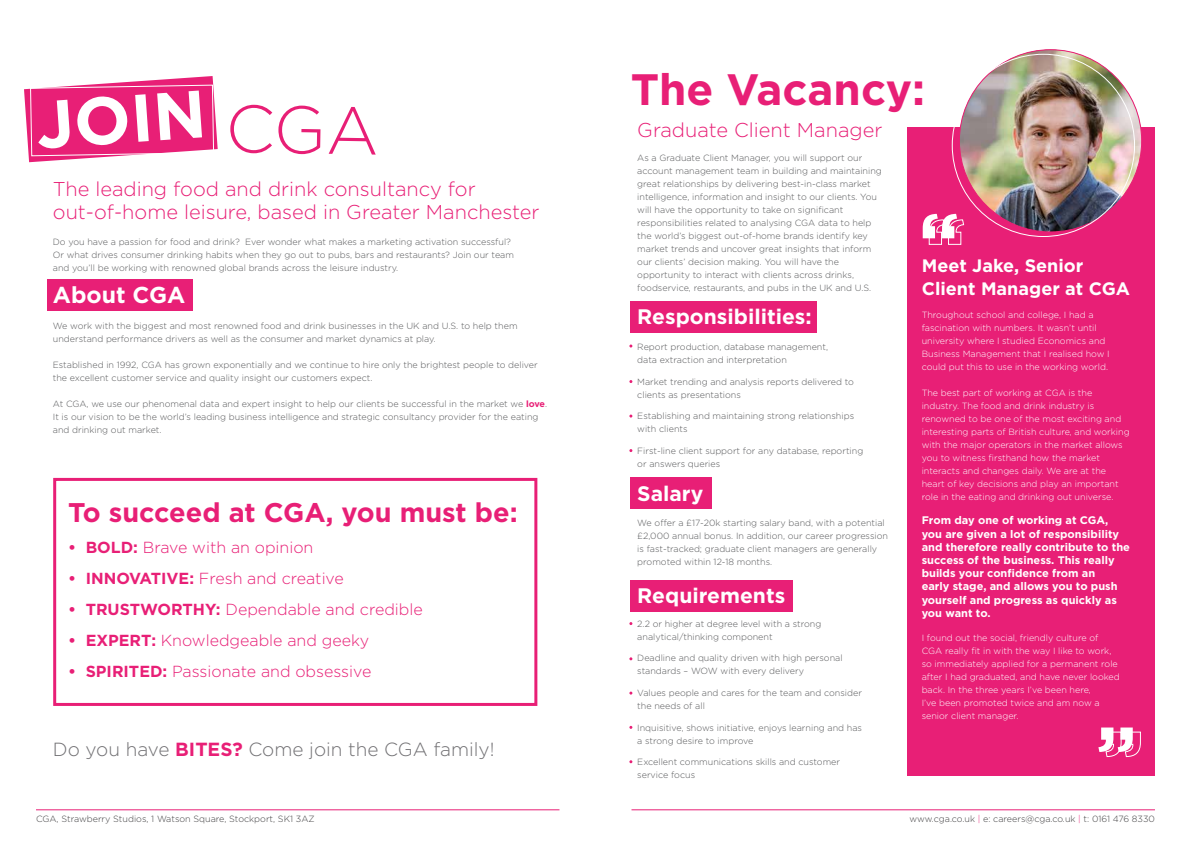
<style>
.page{position:relative;width:1191px;height:842px;background:#fff}
.page>*{position:absolute;margin:0;border:0;box-sizing:border-box;transform-origin:0 0}
.t1{font:700 67px "Gotham";color:#fff}
.t2{font:700 43.9px "Gotham";color:#e81f76}
.t3{font:700 27px "Gotham";color:#e81f76}
.t4{font:700 23px "Gotham";color:#fff}
.t5{font:700 21px "Gotham";color:#fff}
.t6{font:300 20px/23px "Gotham";color:#e81f76}
.t7{font:300 19px "Gotham";color:#717073}
.t8{font:700 18px/23px "Gotham";color:#fff}
.t9{font:300 16px "Gotham";color:#e81f76}
.t10{font:700 11px/13.2px "Gotham";color:#fff}
.t11{font:300 9px/13px "Gotham";color:#58595b}
.t12{font:300 9px/13px "Gotham";color:#fff}
.t13{font:300 9px "Gotham";color:#414042}
.s1{font-weight:700;color:#e81f76}
.s2{font-weight:700}
.s3{color:#e81f76}
</style>
<div class="page">
<div style="left:48px;top:280px;width:145px;height:31px;background:#e81f76"></div>
<div style="left:53px;top:478px;width:484px;height:228px;border:3px solid #e81f76"></div>
<hr style="left:36px;top:810px;width:523px;height:1px;background:#e81f76">
<svg style="left:24px;top:76px;width:194px;height:86px"></svg>
<div style="left:630px;top:301px;width:187px;height:32px;background:#e81f76"></div>
<div style="left:630px;top:477px;width:82px;height:32px;background:#e81f76"></div>
<div style="left:630px;top:581px;width:163px;height:31px;background:#e81f76"></div>
<div style="left:907px;top:127px;width:248px;height:648px;background:#e81f76"></div>
<svg style="left:922px;top:214px;width:42px;height:31px"></svg>
<svg style="left:1098px;top:727px;width:42px;height:30px"></svg>
<img style="left:959px;top:50px;width:182px;height:182px;border-radius:91px">
<hr style="left:631px;top:810px;width:524px;height:1px;background:#e81f76">
<h1 class="t1" style="left:33px;top:81px;width:172px;rotate:-4deg">JOIN</h1>
<h3 class="t6" style="left:53px;top:177px;width:488px">The leading food and drink consultancy for out-of-home leisure, based in Greater Manchester</h3>
<p class="t11" style="left:53px;top:235px;width:462px">Do you have a passion for food and drink? Ever wonder what makes a marketing activation successful?<br>Or what drives consumer drinking habits when they go out to pubs, bars and restaurants? Join our team and you’ll be working with renowned global brands across the leisure industry.</p>
<h3 class="t4" style="left:53px;top:280px;width:134px">About CGA</h3>
<p class="t11" style="left:53px;top:319px;width:466px">We work with the biggest and most renowned food and drink businesses in the UK and U.S. to help them understand performance drivers as well as the consumer and market dynamics at play.</p>
<p class="t11" style="left:53px;top:358px;width:486px">Established in 1992, CGA has grown exponentially and we continue to hire only the brightest people to deliver the excellent customer service and quality insight our customers expect.</p>
<p class="t11" style="left:53px;top:397px;width:496px">At CGA, we use our phenomenal data and expert insight to help our clients be successful in the market we <span class="s1">love</span>.<br>It is our vision to be the world’s leading business intelligence and strategic consultancy provider for the eating and drinking out market.</p>
<h3 class="t3" style="left:68px;top:494px;width:451px">To succeed at CGA, you must be:</h3>
<h3 class="t9" style="left:68px;top:537px;width:247px"><span class="s2">• BOLD:</span> Brave with an opinion</h3>
<h3 class="t9" style="left:68px;top:568px;width:277px"><span class="s2">• INNOVATIVE:</span> Fresh and creative</h3>
<h3 class="t9" style="left:68px;top:599px;width:356px"><span class="s2">• TRUSTWORTHY:</span> Dependable and credible</h3>
<h3 class="t9" style="left:68px;top:630px;width:303px"><span class="s2">• EXPERT:</span> Knowledgeable and geeky</h3>
<h3 class="t9" style="left:68px;top:661px;width:305px"><span class="s2">• SPIRITED:</span> Passionate and obsessive</h3>
<h3 class="t7" style="left:53px;top:737px;width:443px">Do you have <span class="s1">BITES?</span> Come join the CGA family!</h3>
<p class="t13" style="left:36px;top:813px;width:280px">CGA, Strawberry Studios, 1 Watson Square, Stockport, SK1 3AZ</p>
<h2 class="t2" style="left:631px;top:60px;width:296px">The Vacancy:</h2>
<h3 class="t6" style="left:637px;top:118px;width:246px">Graduate Client Manager</h3>
<p class="t11" style="left:637px;top:151px;width:246px">As a Graduate Client Manager, you will support our account management team in building and maintaining great relationships by delivering best-in-class market intelligence, information and insight to our clients. You will have the opportunity to take on significant responsibilities related to analysing CGA data to help the world’s biggest out-of-home brands identify key market trends and uncover great insights that inform our clients’ decision making. You will have the opportunity to interact with clients across drinks, foodservice, restaurants, and pubs in the UK and U.S.</p>
<h3 class="t5" style="left:637px;top:303px;width:176px">Responsibilities:</h3>
<p class="t11" style="left:637px;top:340px;width:192px">Report production, database management, data extraction and interpretation</p>
<p class="t11" style="left:637px;top:375px;width:218px">Market trending and analysis reports delivered to clients as presentations</p>
<p class="t11" style="left:637px;top:409px;width:218px">Establishing and maintaining strong relationships with clients</p>
<p class="t11" style="left:637px;top:444px;width:227px">First-line client support for any database, reporting or answers queries</p>
<h3 class="t5" style="left:637px;top:479px;width:68px">Salary</h3>
<p class="t11" style="left:637px;top:516px;width:252px">We offer a £17-20k starting salary band, with a potential £2,000 annual bonus. In addition, our career progression is fast-tracked; graduate client managers are generally promoted within 12-18 months.</p>
<h3 class="t5" style="left:637px;top:582px;width:149px">Requirements</h3>
<p class="t11" style="left:637px;top:617px;width:186px">2.2 or higher at degree level with a strong analytical/thinking component</p>
<p class="t11" style="left:637px;top:651px;width:207px">Deadline and quality driven with high personal standards – WOW with every delivery</p>
<p class="t11" style="left:637px;top:686px;width:226px">Values people and cares for the team and consider the needs of all</p>
<p class="t11" style="left:637px;top:721px;width:226px">Inquisitive, shows initiative, enjoys learning and has a strong desire to improve</p>
<p class="t11" style="left:637px;top:755px;width:204px">Excellent communications skills and customer service focus</p>
<h3 class="t8" style="left:921px;top:254px;width:210px">Meet Jake, Senior<br>Client Manager at CGA</h3>
<p class="t12" style="left:921px;top:308px;width:189px">Throughout school and college, I had a fascination with numbers. It wasn’t until university where I studied Economics and Business Management that I realised how I could put this to use in the working world.</p>
<p class="t12" style="left:921px;top:386px;width:209px">The best part of working at CGA is the industry. The food and drink industry is renowned to be one of the most exciting and interesting parts of British culture, and working with the major operators in the market allows you to witness firsthand how the market interacts and changes daily. We are at the heart of key decisions and play an important role in the eating and drinking out universe.</p>
<p class="t10" style="left:921px;top:514px;width:210px">From day one of working at CGA, you are given a lot of responsibility and therefore really contribute to the success of the business. This really builds your confidence from an<br>early stage, and allows you to push yourself and progress as quickly as you want to.</p>
<p class="t12" style="left:921px;top:631px;width:200px">I found out the social, friendly culture of CGA really fit in with the way I like to work, so immediately applied for a permanent role after I had graduated, and have never looked back. In the three years I’ve been here,<br>I’ve been promoted twice and am now a senior client manager.</p>
<p class="t13" style="left:909px;top:813px;width:247px">www.cga.co.uk <span class="s3">|</span> e: careers@cga.co.uk <span class="s3">|</span> t: 0161 476 8330</p>
</div>
